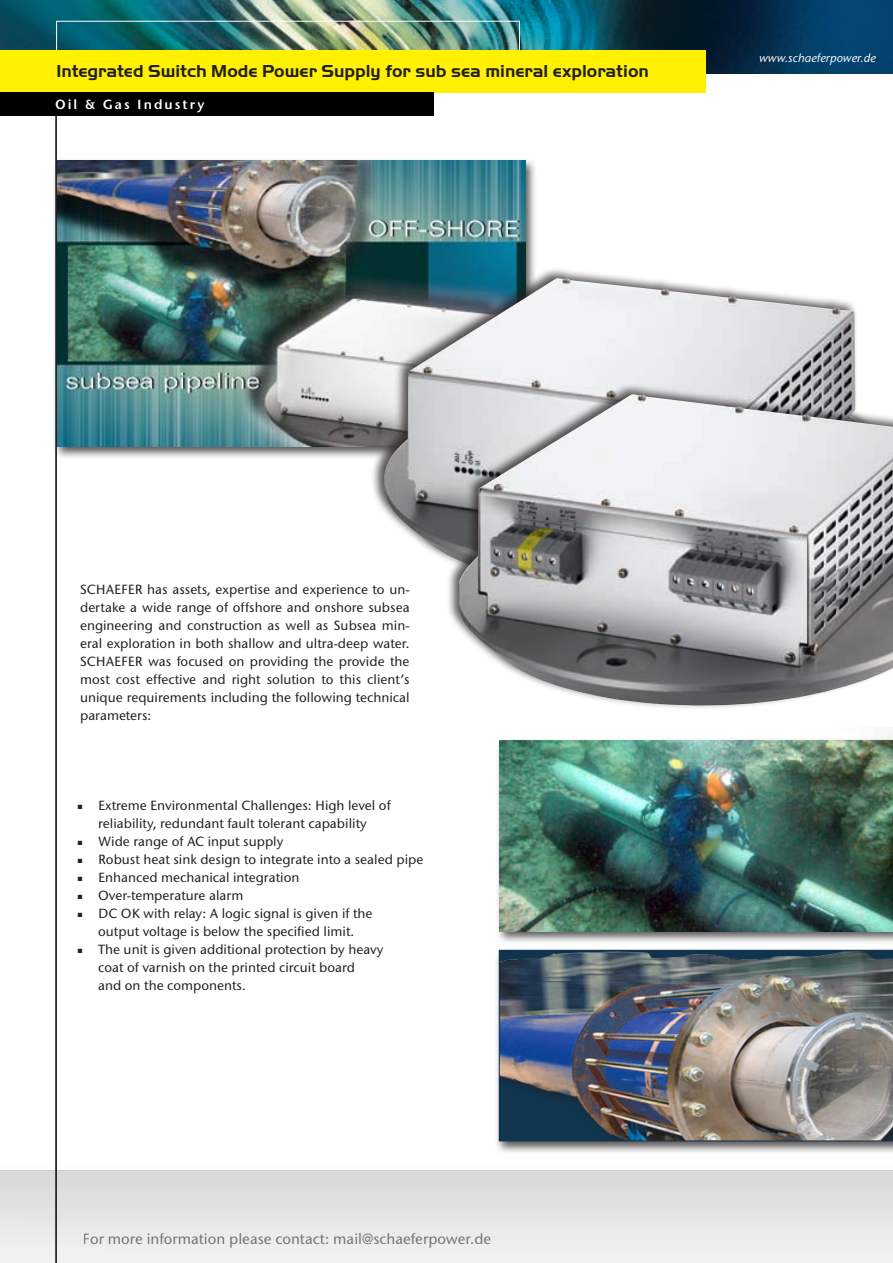
<style>
.page{position:relative;width:893px;height:1263px;background:#fff}
.page>*{position:absolute;margin:0;border:0;box-sizing:border-box;transform-origin:0 0}
._01a_-_Head{font:700 18px "Handel Got D";color:#231f20}
.t1{font:500 15px "Stone San Itc T";color:#231f20}
.t2{font:500 13.5px/18px "Stone San Itc T";color:#231f20;text-align:justify}
._01a_-_Head-2{font:13.5px "Stone San Itc T Sem";letter-spacing:.15em;color:#fff}
.Tabelle_links{font:12px "Stone San Itc T Med Ita";color:#fff}
</style>
<div class="page">
<div style="left:52px;top:157px;width:485px;height:303px;background:#231f20;opacity:.75"></div>
<img style="left:57px;top:160px;width:468px;height:287px">
<img style="left:0;top:0;width:893px;height:73px">
<img style="left:0;top:728px;width:893px;height:535px">
<div style="left:56px;top:21px;width:464px;height:51px;border:1px solid #fff"></div>
<div style="left:0;top:51px;width:706px;height:42px;background:#fff101"></div>
<hr style="left:56px;top:94px;width:1px;height:1169px;background:#231f20">
<div style="left:0;top:92px;width:433px;height:24px;background:#000"></div>
<div style="left:495px;top:737px;width:398px;height:207px;background:#231f20;opacity:.75"></div>
<img style="left:499px;top:740px;width:394px;height:191px">
<div style="left:371px;top:267px;width:522px;height:327px;background:#231f20;opacity:.75"></div>
<img style="left:384px;top:278px;width:509px;height:311px">
<div style="left:495px;top:947px;width:398px;height:207px;background:#231f20;opacity:.75"></div>
<img style="left:499px;top:950px;width:394px;height:191px">
<div style="left:446px;top:383px;width:447px;height:327px;background:#231f20;opacity:.75"></div>
<img style="left:459px;top:394px;width:434px;height:315px">
<svg style="left:78px;top:804px;width:4px;height:5px"></svg>
<svg style="left:78px;top:840px;width:4px;height:5px"></svg>
<svg style="left:78px;top:858px;width:4px;height:5px"></svg>
<svg style="left:78px;top:876px;width:4px;height:5px"></svg>
<svg style="left:78px;top:894px;width:4px;height:5px"></svg>
<svg style="left:78px;top:912px;width:4px;height:5px"></svg>
<svg style="left:78px;top:948px;width:4px;height:5px"></svg>
<p class="_01a_-_Head" style="left:56px;top:61px;width:594px">Integrated Switch Mode Power Supply for sub sea mineral exploration</p>
<p class="_01a_-_Head-2" style="left:55px;top:96px;width:151px">Oil &amp; Gas Industry</p>
<p class="Tabelle_links" style="left:759px;top:51px;width:118px">www.schaeferpower.de</p>
<p class="t2" style="left:80px;top:580px;width:331px">SCHAEFER has assets, expertise and experience to un&shy;dertake a wide range of offshore and onshore subsea engineering and construction as well as Subsea min&shy;eral exploration in both shallow and ultra-deep water.<br>SCHAEFER was focused on providing the provide the most cost effective and right solution to this client’s unique requirements including the following technical parameters:</p>
<p class="t2" style="left:98px;top:796px;width:294px">Extreme Environmental Challenges: High level of</p>
<p class="t2" style="left:98px;top:814px;width:270px">reliability, redundant fault tolerant capability</p>
<p class="t2" style="left:98px;top:832px;width:187px">Wide range of AC input supply</p>
<p class="t2" style="left:98px;top:850px;width:327px">Robust heat sink design to integrate into a sealed pipe</p>
<p class="t2" style="left:98px;top:868px;width:203px">Enhanced mechanical integration</p>
<p class="t2" style="left:98px;top:886px;width:147px">Over-temperature alarm</p>
<p class="t2" style="left:98px;top:904px;width:276px">DC OK with relay: A logic signal is given if the</p>
<p class="t2" style="left:98px;top:922px;width:258px">output voltage is below the specified limit.</p>
<p class="t2" style="left:98px;top:940px;width:287px">The unit is given additional protection by heavy</p>
<p class="t2" style="left:98px;top:958px;width:258px">coat of varnish on the printed circuit board</p>
<p class="t2" style="left:98px;top:976px;width:149px">and on the components.</p>
<p class="t1" style="left:83px;top:1230px;width:410px">For more information please contact: mail@schaeferpower.de</p>
</div>
